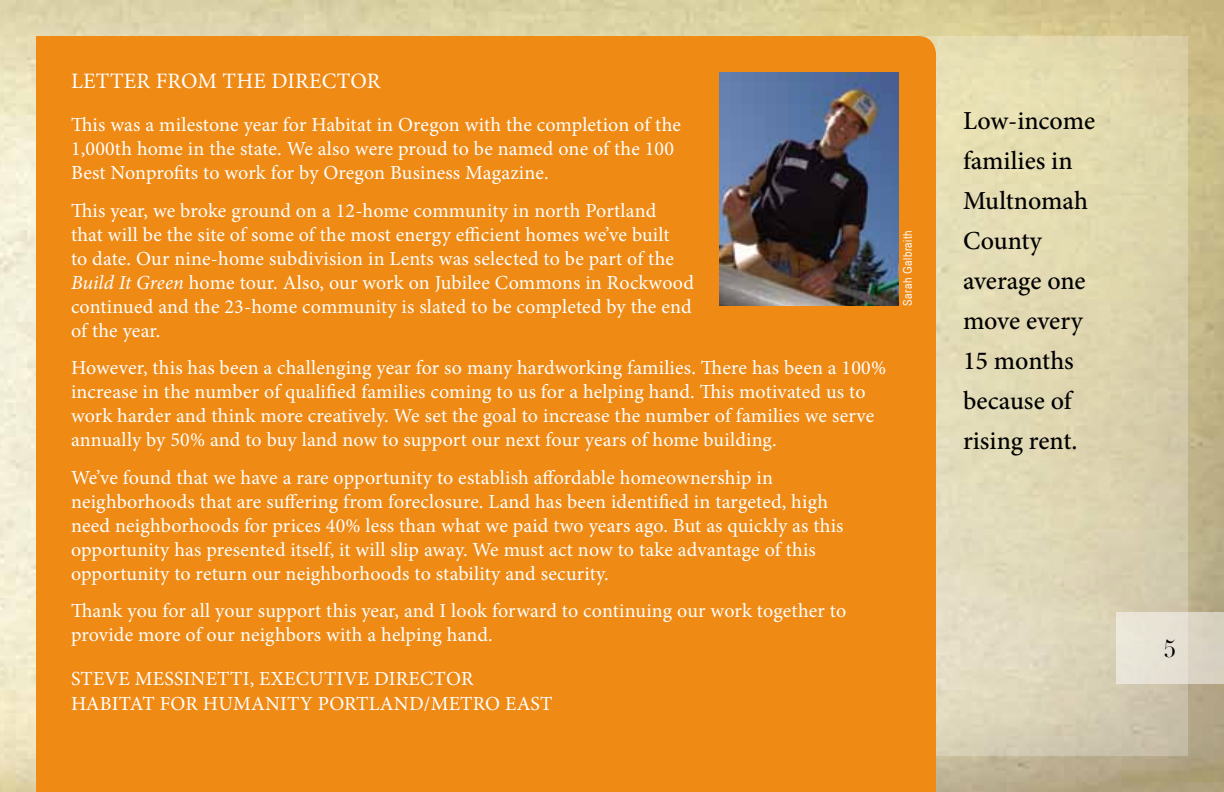
<style>
.page{position:relative;width:1224px;height:792px;background:#fff}
.page>*{position:absolute;margin:0;border:0;box-sizing:border-box;transform-origin:0 0}
.t1{font:500 26px/40px "Minion Pro";color:#000}
.t2{font:24px "Didot LT Std";color:#000}
.t3{font:22px "Minion Pro";letter-spacing:.01em;color:#fff}
.t4{font:20px/24px "Minion Pro";letter-spacing:.005em;color:#fff}
.t5{font:12px "Arial Narrow";letter-spacing:.04em;color:#fff}
.s1{font-style:italic}
</style>
<div class="page">
<svg style="left:936px;top:36px;width:252px;height:720px;background:#ded6b3"></svg>
<div style="left:1116px;top:612px;width:108px;height:72px;background:linear-gradient(to right,#eeebde,#d7d0c0)"></div>
<div style="left:36px;top:36px;width:900px;height:756px;background:#ef8a15"></div>
<div style="left:36px;top:36px;width:34px;height:30px;background:#ef8a15"></div>
<img style="left:720px;top:73px;width:179px;height:233px">
<p class="t3" style="left:71px;top:66px;width:311px">LETTER FROM THE DIRECTOR</p>
<p class="t4" style="left:71px;top:113px;width:612px">This was a milestone year for Habitat in Oregon with the completion of the<br>1,000th home in the state. We also were proud to be named one of the 100<br>Best Nonprofits to work for by Oregon Business Magazine.</p>
<p class="t4" style="left:71px;top:199px;width:625px">This year, we broke ground on a 12-home community in north Portland<br>that will be the site of some of the most energy efficient homes we’ve built<br>to date. Our nine-home subdivision in Lents was selected to be part of the <span class="s1">Build It Green</span> home tour. Also, our work on Jubilee Commons in Rockwood continued and the 23-home community is slated to be completed by the end of the year.</p>
<p class="t4" style="left:71px;top:356px;width:817px">However, this has been a challenging year for so many hardworking families. There has been a 100% increase in the number of qualified families coming to us for a helping hand. This motivated us to work harder and think more creatively. We set the goal to increase the number of families we serve annually by 50% and to buy land now to support our next four years of home building.</p>
<p class="t4" style="left:71px;top:466px;width:774px">We’ve found that we have a rare opportunity to establish affordable homeownership in neighborhoods that are suffering from foreclosure. Land has been identified in targeted, high need neighborhoods for prices 40% less than what we paid two years ago. But as quickly as this opportunity has presented itself, it will slip away. We must act now to take advantage of this opportunity to return our neighborhoods to stability and security.</p>
<p class="t4" style="left:71px;top:599px;width:777px">Thank you for all your support this year, and I look forward to continuing our work together to provide more of our neighbors with a helping hand.</p>
<p class="t4" style="left:71px;top:666px;width:483px;line-height:25.4px">STEVE MESSINETTI, EXECUTIVE DIRECTOR<br>HABITAT FOR HUMANITY PORTLAND/METRO EAST</p>
<p class="t5" style="left:899px;top:306px;width:77px;rotate:-90deg">Sarah Galbraith</p>
<h1 class="t1" style="left:963px;top:101px;width:134px">Low-income families in<br>Multnomah<br>County average one move every<br>15 months because of rising rent.</h1>
<p class="t2" style="left:1164px;top:635px;width:14px">5</p>
</div>
